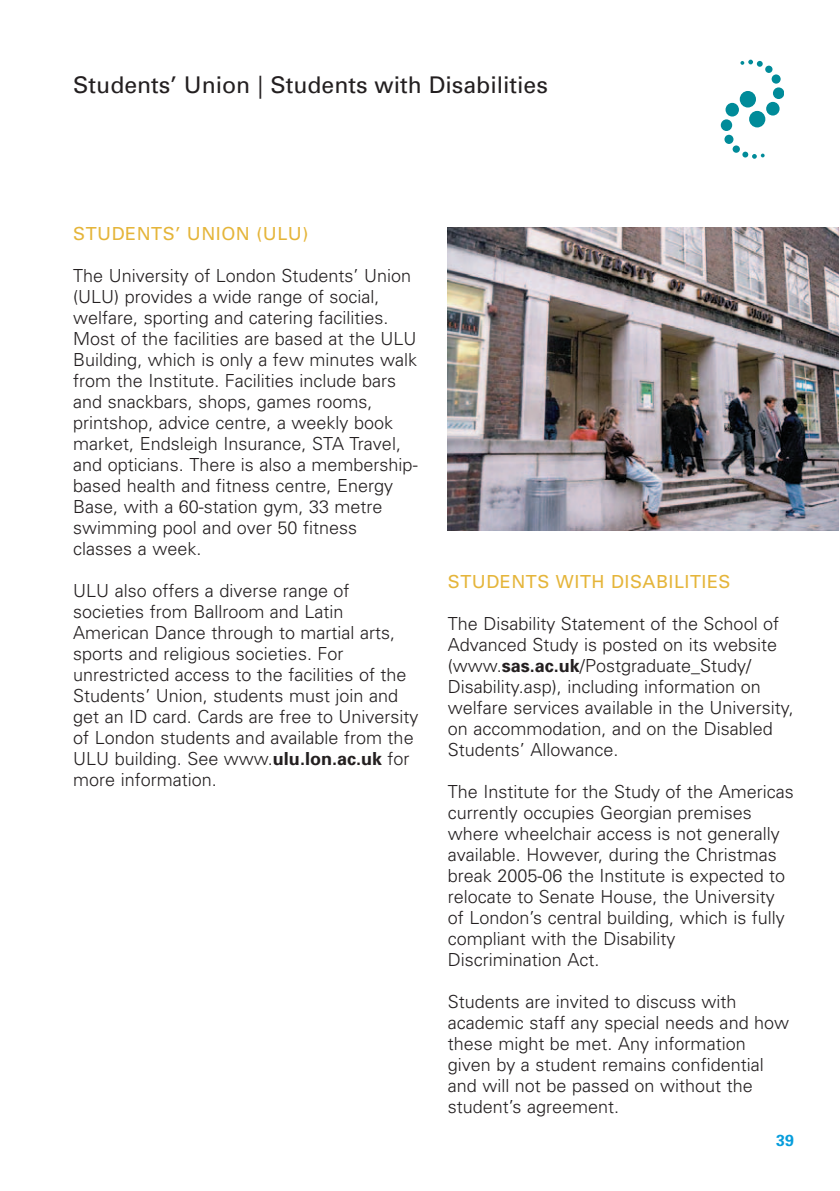
<style>
.page{position:relative;width:840px;height:1191px;background:#fff}
.page>*{position:absolute;margin:0;border:0;box-sizing:border-box;transform-origin:0 0}
.t1{font:23px "Univers";color:#231f20}
.t2{font:300 18px/21px "Univers";color:#231f20}
.t3{font:18px "Univers";letter-spacing:.03em;color:#e5b53a}
.t4{font:700 16px "Univers";color:#069ddc}
.s1{font-weight:700}
</style>
<div class="page">
<svg style="left:740px;top:60px;width:22px;height:7px"></svg>
<svg style="left:764px;top:66px;width:8px;height:7px"></svg>
<div style="left:771px;top:74px;width:9px;height:10px;background:#008b99;border-radius:50%"></div>
<div style="left:772px;top:87px;width:11px;height:12px;background:#008b99;border-radius:50%"></div>
<div style="left:765px;top:102px;width:14px;height:14px;background:#008b99;border-radius:50%"></div>
<div style="left:748px;top:111px;width:17px;height:16px;background:#008b99;border-radius:50%"></div>
<svg style="left:742px;top:152px;width:22px;height:7px"></svg>
<div style="left:732px;top:145px;width:7px;height:8px;background:#008b99;border-radius:50%"></div>
<div style="left:724px;top:135px;width:9px;height:9px;background:#008b99;border-radius:50%"></div>
<div style="left:720px;top:119px;width:11px;height:12px;background:#008b99;border-radius:50%"></div>
<div style="left:725px;top:103px;width:13px;height:13px;background:#008b99;border-radius:50%"></div>
<div style="left:739px;top:91px;width:16px;height:16px;background:#008b99;border-radius:50%"></div>
<img style="left:447px;top:227px;width:391px;height:304px">
<p class="t1" style="left:73px;top:77px;width:476px">Students’ Union | Students with Disabilities</p>
<p class="t3" style="left:73px;top:227px;width:236px">STUDENTS’ UNION (ULU)</p>
<p class="t2" style="left:73px;top:267px;width:346px">The University of London Students’ Union (ULU) provides a wide range of social, welfare, sporting and catering facilities.<br>Most of the facilities are based at the ULU Building, which is only a few minutes walk from the Institute. Facilities include bars and snackbars, shops, games rooms, printshop, advice centre, a weekly book market, Endsleigh Insurance, STA Travel, and opticians. There is also a membership&shy;based health and fitness centre, Energy Base, with a 60-station gym, 33 metre swimming pool and over 50 fitness classes a week.</p>
<p class="t2" style="left:73px;top:582px;width:346px">ULU also offers a diverse range of societies from Ballroom and Latin American Dance through to martial arts, sports and religious societies. For unrestricted access to the facilities of the Students’ Union, students must join and get an ID card. Cards are free to University of London students and available from the ULU building. See www.<span class="s1">ulu.lon.ac.uk</span> for more information.</p>
<p class="t3" style="left:447px;top:575px;width:284px">STUDENTS WITH DISABILITIES</p>
<p class="t2" style="left:447px;top:615px;width:347px">The Disability Statement of the School of Advanced Study is posted on its website (www.<span class="s1">sas.ac.uk</span>/Postgraduate_Study/ Disability.asp), including information on welfare services available in the University, on accommodation, and on the Disabled Students’ Allowance.</p>
<p class="t2" style="left:447px;top:783px;width:347px">The Institute for the Study of the Americas currently occupies Georgian premises where wheelchair access is not generally available. However, during the Christmas break 2005-06 the Institute is expected to relocate to Senate House, the University of London’s central building, which is fully compliant with the Disability Discrimination Act.</p>
<p class="t2" style="left:447px;top:993px;width:343px">Students are invited to discuss with academic staff any special needs and how these might be met. Any information given by a student remains confidential and will not be passed on without the student’s agreement.</p>
<p class="t4" style="left:775px;top:1134px;width:19px">39</p>
</div>
